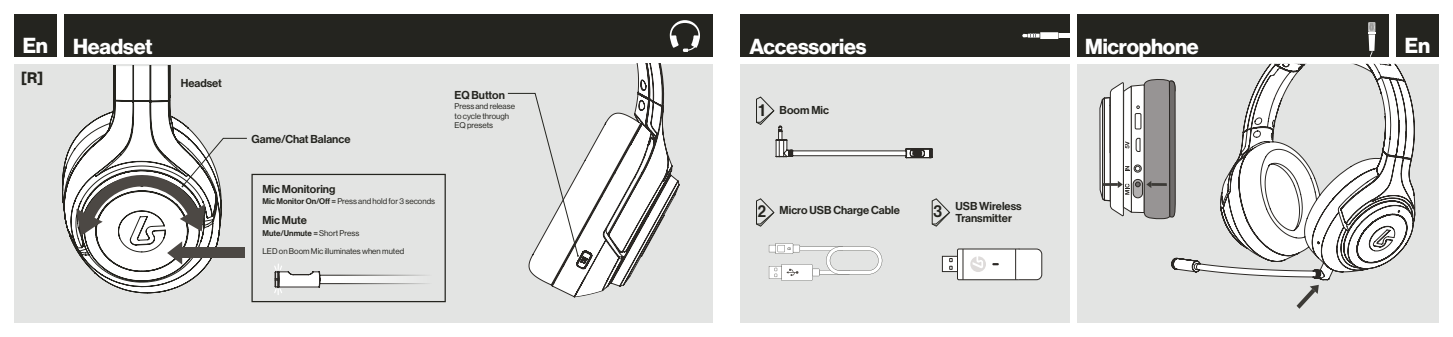
<style>
.page{position:relative;width:1453px;height:337px;background:#fff}
.page>*{position:absolute;margin:0;border:0;box-sizing:border-box;transform-origin:0 0}
.t1{font:21.25px "N Haas Grotesk DS Pro 75 Bd";letter-spacing:-.01em;color:#fff}
.t2{font:16.25px "N Haas Grotesk DS Pro 65 Md";color:#24241f;scale:.9 1}
.t3{font:16.25px "N Haas Grotesk DS Pro 65 Md";color:#24241f}
.t4{font:15px "N Haas Grotesk DS Pro 75 Bd";color:#24241f}
.t5{font:11.25px/12.5px "N Haas Grotesk DS Pro 65 Md";color:#24241f}
.t6{font:8.12px/9.8px "N Haas Grotesk DS Pro 55 Rg";color:#24241f}
.t7{font:8.12px "N Haas Grotesk DS Pro 65 Md";color:#24241f}
.s1{font-family:"N Haas Grotesk DS Pro 65 Md"}
.s2{font-family:"N Haas Grotesk DS Pro 55 Rg"}
</style>
<div class="page">
<div style="left:14px;top:64px;width:698px;height:258px;background:#e3e4e3"></div>
<div style="left:64px;top:14px;width:648px;height:43px;background:#24241f"></div>
<div style="left:1077px;top:64px;width:362px;height:258px;background:#e3e4e3"></div>
<div style="left:741px;top:64px;width:329px;height:258px;background:#e3e4e3"></div>
<div style="left:1077px;top:14px;width:312px;height:43px;background:#24241f"></div>
<div style="left:741px;top:14px;width:329px;height:43px;background:#24241f"></div>
<div style="left:1059px;top:33px;width:11px;height:5px;background:#fff"></div>
<svg style="left:1022px;top:32px;width:36px;height:7px"></svg>
<svg style="left:1368px;top:22px;width:8px;height:35px"></svg>
<div style="left:1396px;top:14px;width:43px;height:43px;background:#24241f"></div>
<svg style="left:1296px;top:284px;width:23px;height:24px"></svg>
<div style="left:14px;top:14px;width:43px;height:43px;background:#24241f"></div>
<svg style="left:62px;top:66px;width:136px;height:147px"></svg>
<svg style="left:520px;top:63px;width:159px;height:235px"></svg>
<svg style="left:769px;top:243px;width:113px;height:37px"></svg>
<svg style="left:942px;top:248px;width:100px;height:32px;background:#e4e4e3"></svg>
<svg style="left:1099px;top:79px;width:72px;height:140px;background:#b8b6b6"></svg>
<hr style="left:1151px;top:183px;width:16px;height:3px;background:#3c3a36">
<svg style="left:1171px;top:64px;width:244px;height:216px"></svg>
<svg style="left:670px;top:20px;width:30px;height:32px"></svg>
<svg style="left:64px;top:138px;width:183px;height:156px"></svg>
<svg style="left:507px;top:93px;width:72px;height:164px"></svg>
<div style="left:251px;top:174px;width:195px;height:128px;border:1px solid #24241f"></div>
<svg style="left:274px;top:264px;width:153px;height:30px"></svg>
<svg style="left:756px;top:97px;width:176px;height:61px"></svg>
<svg style="left:756px;top:198px;width:18px;height:28px"></svg>
<svg style="left:932px;top:198px;width:18px;height:28px"></svg>
<h1 class="t1" style="left:23px;top:33px;width:27px">En</h1>
<h1 class="t1" style="left:749px;top:34px;width:118px">Accessories</h1>
<h1 class="t1" style="left:1085px;top:34px;width:115px">Microphone</h1>
<h1 class="t1" style="left:1405px;top:33px;width:27px">En</h1>
<h1 class="t1" style="left:73px;top:34px;width:81px">Headset</h1>
<h3 class="t4" style="left:21px;top:68px;width:24px">[R]</h3>
<h3 class="t5" style="left:181px;top:76px;width:43px">Headset</h3>
<h3 class="t5" style="left:252px;top:133px;width:100px">Game/Chat Balance</h3>
<h3 class="t5" style="left:262px;top:183px;width:74px">Mic Monitoring</h3>
<p class="t6" style="left:262px;top:196px;width:174px"><span class="s1">Mic Monitor On/Off =</span> Press and hold for 3 seconds</p>
<h3 class="t5" style="left:262px;top:214px;width:46px">Mic Mute</h3>
<p class="t7" style="left:262px;top:228px;width:98px">Mute/Unmute = <span class="s2">Short Press</span></p>
<p class="t6" style="left:262px;top:246px;width:143px">LED on Boom Mic illuminates when muted</p>
<h3 class="t5" style="left:455px;top:89px;width:52px">EQ Button</h3>
<p class="t6" style="left:455px;top:101px;width:62px">Press and release to cycle through<br>EQ presets</p>
<h2 class="t3" style="left:758px;top:101px;width:8px">1</h2>
<h3 class="t5" style="left:780px;top:104px;width:51px">Boom Mic</h3>
<h3 class="t5" style="left:780px;top:204px;width:122px">Micro USB Charge Cable</h3>
<h3 class="t5" style="left:955px;top:199px;width:68px">USB Wireless<br>Transmitter</h3>
<h2 class="t2" style="left:758px;top:202px;width:11px">2</h2>
<h2 class="t2" style="left:933px;top:202px;width:11px">3</h2>
</div>
